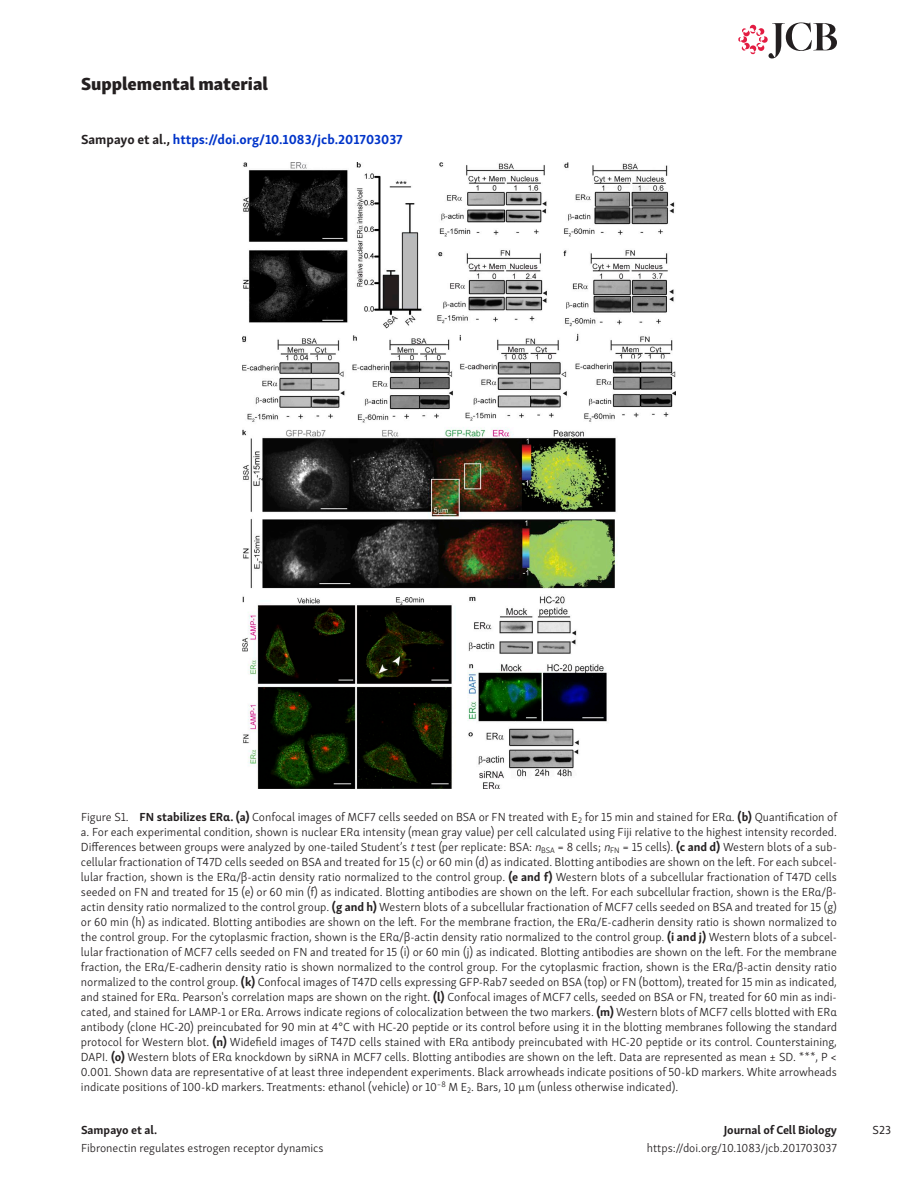
<style>
.page{position:relative;width:918px;height:1188px;background:#fff}
.page>*{position:absolute;margin:0;border:0;box-sizing:border-box;transform-origin:0 0}
.t1{font:18px "Skolar Sans PE Eb";color:#231f20}
.t2{font:700 13.5px "Skolar Sans PE";color:#0034c9}
.t3{font:300 12px/15px "Skolar Sans PE";color:#231f20;text-align:justify}
.t4{font:700 12px "Skolar Sans PE";letter-spacing:-.005em;color:#231f20}
.t5{font:12px "Skolar Sans PE";color:#231f20}
.s1{color:#231f20}
.s2{font-weight:700}
.s3{font-style:italic}
</style>
<div class="page">
<svg style="left:738px;top:23px;width:99px;height:35px"></svg>
<img style="left:243px;top:162px;width:432px;height:626px">
<h1 class="t1" style="left:81px;top:68px;width:189px">Supplemental material</h1>
<p class="t2" style="left:81px;top:128px;width:323px"><span class="s1">Sampayo et al.,</span> https://doi.org/10.1083/jcb.201703037</p>
<p class="t3" style="left:81px;top:809px;width:758px">Figure S1. <span class="s2">FN stabilizes ERα. (a)</span> Confocal images of MCF7 cells seeded on BSA or FN treated with E<sub>2</sub> for 15 min and stained for ERα. <span class="s2">(b)</span> Quantification of a. For each experimental condition, shown is nuclear ERα intensity (mean gray value) per cell calculated using Fiji relative to the highest intensity recorded.<br>Differences between groups were analyzed by one-tailed Student’s <span class="s3">t</span>test (per replicate: BSA: <span class="s3">n</span><sub>BSA</sub> = 8 cells; <span class="s3">n</span><sub>FN</sub> = 15 cells). <span class="s2">(c and d)</span> Western blots of a sub&shy;cellular fractionation of T47D cells seeded on BSA and treated for 15 (c) or 60 min (d) as indicated. Blotting antibodies are shown on the left. For each subcel&shy;lular fraction, shown is the ERα/β-actin density ratio normalized to the control group. <span class="s2">(e and f)</span> Western blots of a subcellular fractionation of T47D cells seeded on FN and treated for 15 (e) or 60 min (f) as indicated. Blotting antibodies are shown on the left. For each subcellular fraction, shown is the ERα/β&shy;actin density ratio normalized to the control group. <span class="s2">(g and h)</span> Western blots of a subcellular fractionation of MCF7 cells seeded on BSA and treated for 15 (g) or 60 min (h) as indicated. Blotting antibodies are shown on the left. For the membrane fraction, the ERα/E-cadherin density ratio is shown normalized to the control group. For the cytoplasmic fraction, shown is the ERα/β-actin density ratio normalized to the control group. <span class="s2">(i and j)</span> Western blots of a subcel&shy;lular fractionation of MCF7 cells seeded on FN and treated for 15 (i) or 60 min (j) as indicated. Blotting antibodies are shown on the left. For the membrane fraction, the ERα/E-cadherin density ratio is shown normalized to the control group. For the cytoplasmic fraction, shown is the ERα/β-actin density ratio normalized to the control group. <span class="s2">(k)</span> Confocal images of T47D cells expressing GFP-Rab7 seeded on BSA (top) or FN (bottom), treated for 15 min as indicated, and stained for ERα. Pearson's correlation maps are shown on the right. <span class="s2">(l)</span> Confocal images of MCF7 cells, seeded on BSA or FN, treated for 60 min as indi&shy;cated, and stained for LAMP-1 or ERα. Arrows indicate regions of colocalization between the two markers. <span class="s2">(m)</span> Western blots of MCF7 cells blotted with ERα antibody (clone HC-20) preincubated for 90 min at 4°C with HC-20 peptide or its control before using it in the blotting membranes following the standard protocol for Western blot. <span class="s2">(n)</span> Widefield images of T47D cells stained with ERα antibody preincubated with HC-20 peptide or its control. Counterstaining, DAPI. <span class="s2">(o)</span> Western blots of ERα knockdown by siRNA in MCF7 cells. Blotting antibodies are shown on the left. Data are represented as mean ± SD. ***, P &lt; 0.001. Shown data are representative of at least three independent experiments. Black arrowheads indicate positions of 50-kD markers. White arrowheads indicate positions of 100-kD markers. Treatments: ethanol (vehicle) or 10<sup>−8</sup> M E<sub>2</sub>. Bars, 10 µm (unless otherwise indicated).</p>
<p class="t4" style="left:81px;top:1120px;width:78px">Sampayo et al.</p>
<p class="t3" style="left:81px;top:1140px;width:244px">Fibronectin regulates estrogen receptor dynamics</p>
<p class="t4" style="left:724px;top:1120px;width:115px">Journal of Cell Biology</p>
<p class="t3" style="left:647px;top:1140px;width:192px">https://doi.org/10.1083/jcb.201703037</p>
<p class="t5" style="left:873px;top:1121px;width:20px">S23</p>
</div>
